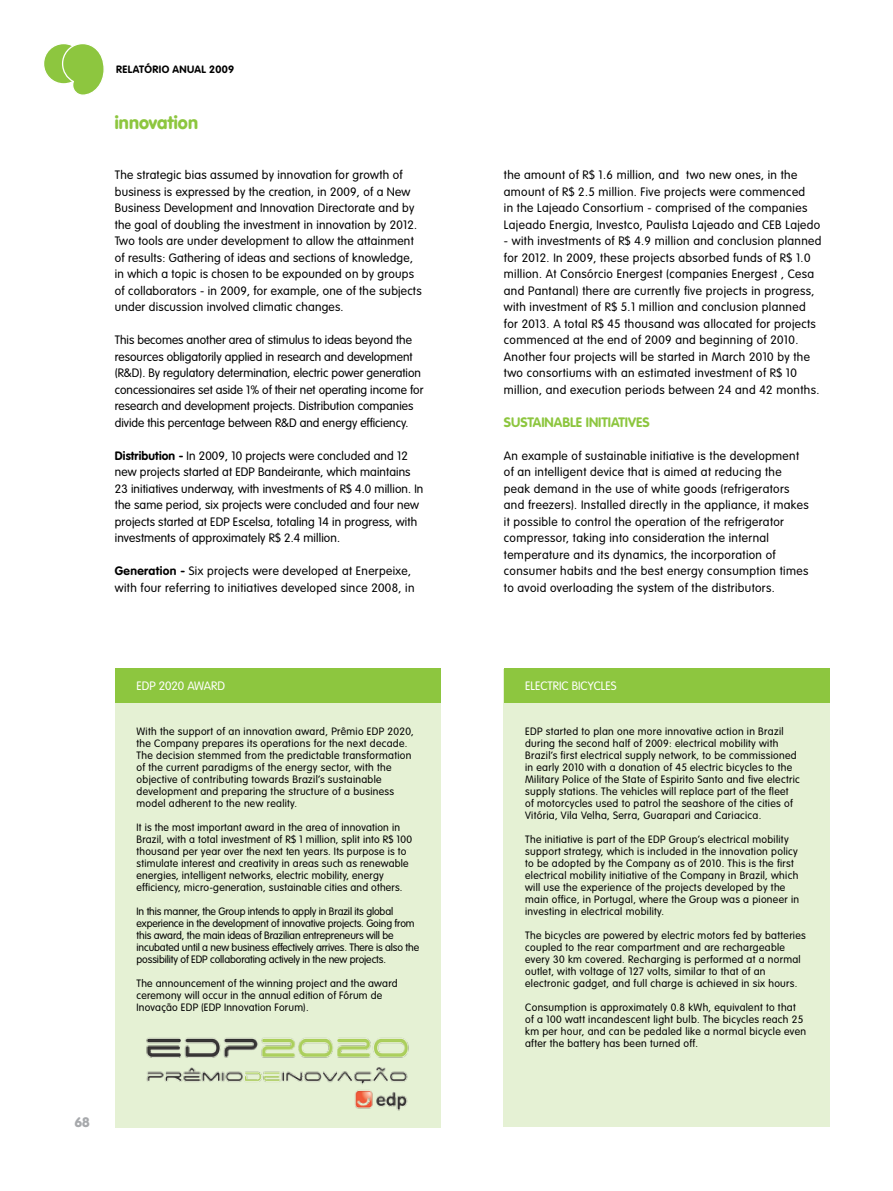
<style>
.page{position:relative;width:893px;height:1191px;background:#fff}
.page>*{position:absolute;margin:0;border:0;box-sizing:border-box;transform-origin:0 0}
.t1{font:900 18px "VAG Rounded";letter-spacing:.005em;color:#8dc63f}
.t2{font:700 13.5px "VAG Rounded";color:#8dc63f}
.t3{font:900 13.5px "VAG Rounded";color:#a7a9ac}
.t4{font:300 12px/16.5px "VAG Rounded";letter-spacing:.03em;color:#000}
.t5{font:300 12px/16.5px "VAG Rounded";color:#000}
.t6{font:300 12px/16.5px "VAG Rounded";letter-spacing:.01em;color:#000}
.t7{font:300 12px "VAG Rounded";color:#fff}
.t8{font:300 10.5px/12px "VAG Rounded";letter-spacing:.03em;color:#000}
.t9{font:300 10.5px/12px "VAG Rounded";letter-spacing:-.01em;color:#000}
.t10{font:700 10.5px "VAG Rounded";letter-spacing:.04em;color:#000}
.s1{font-weight:700}
</style>
<div class="page">
<div style="left:43px;top:43px;width:41px;height:41px;background:#8dc63f;border:1px solid #fff;border-radius:50%"></div>
<svg style="left:61px;top:43px;width:43px;height:52px"></svg>
<div style="left:503px;top:669px;width:326px;height:457px;background:#e5f1d4"></div>
<div style="left:115px;top:703px;width:326px;height:424px;background:#e5f1d4"></div>
<div style="left:115px;top:668px;width:326px;height:35px;background:#8dc63f"></div>
<div style="left:504px;top:668px;width:325px;height:35px;background:#8dc63f"></div>
<img style="left:146px;top:1037px;width:263px;height:74px">
<p class="t10" style="left:116px;top:63px;width:120px">Relatório anual 2009</p>
<h1 class="t1" style="left:115px;top:111px;width:85px">innovation</h1>
<p class="t4" style="left:115px;top:167px;width:308px">The strategic bias assumed by innovation for growth of business is expressed by the creation, in 2009, of a New Business Development and Innovation Directorate and by the goal of doubling the investment in innovation by 2012.<br>Two tools are under development to allow the attainment of results: Gathering of ideas and sections of knowledge, in which a topic is chosen to be expounded on by groups of collaborators - in 2009, for example, one of the subjects under discussion involved climatic changes.</p>
<p class="t5" style="left:115px;top:332px;width:310px">This becomes another area of stimulus to ideas beyond the resources obligatorily applied in research and development (R&amp;D). By regulatory determination, electric power generation concessionaires set aside 1% of their net operating income for research and development projects. Distribution companies divide this percentage between R&amp;D and energy efficiency.</p>
<p class="t6" style="left:115px;top:448px;width:310px"><span class="s1">Distribution -</span> In 2009, 10 projects were concluded and 12 new projects started at EDP Bandeirante, which maintains 23 initiatives underway, with investments of R$ 4.0 million. In the same period, six projects were concluded and four new projects started at EDP Escelsa, totaling 14 in progress, with investments of approximately R$ 2.4 million.</p>
<p class="t4" style="left:115px;top:563px;width:301px"><span class="s1">Generation -</span> Six projects were developed at Enerpeixe, with four referring to initiatives developed since 2008, in</p>
<p class="t7" style="left:137px;top:679px;width:90px">EDP 2020 AWARD</p>
<p class="t8" style="left:137px;top:726px;width:279px">With the support of an innovation award, Prêmio EDP 2020, the Company prepares its operations for the next decade.<br>The decision stemmed from the predictable transformation of the current paradigms of the energy sector, with the objective of contributing towards Brazil’s sustainable development and preparing the structure of a business model adherent to the new reality.</p>
<p class="t8" style="left:137px;top:822px;width:277px">It is the most important award in the area of innovation in Brazil, with a total investment of R$ 1 million, split into R$ 100 thousand per year over the next ten years. Its purpose is to stimulate interest and creativity in areas such as renewable energies, intelligent networks, electric mobility, energy efficiency, micro-generation, sustainable cities and others.</p>
<p class="t9" style="left:137px;top:906px;width:284px">In this manner, the Group intends to apply in Brazil its global experience in the development of innovative projects. Going from this award, the main ideas of Brazilian entrepreneurs will be incubated until a new business effectively arrives. There is also the possibility of EDP collaborating actively in the new projects.</p>
<p class="t8" style="left:137px;top:978px;width:263px">The announcement of the winning project and the award ceremony will occur in the annual edition of Fórum de<br>Inovação EDP (EDP Innovation Forum).</p>
<p class="t3" style="left:75px;top:1113px;width:16px">68</p>
<p class="t4" style="left:504px;top:167px;width:318px">the amount of R$ 1.6 million, and two new ones, in the amount of R$ 2.5 million. Five projects were commenced<br>in the Lajeado Consortium - comprised of the companies Lajeado Energia, Investco, Paulista Lajeado and CEB Lajedo</p>
<p class="t4" style="left:504px;top:233px;width:319px">- with investments of R$ 4.9 million and conclusion planned for 2012. In 2009, these projects absorbed funds of R$ 1.0 million. At Consórcio Energest (companies Energest , Cesa and Pantanal) there are currently five projects in progress, with investment of R$ 5.1 million and conclusion planned for 2013. A total R$ 45 thousand was allocated for projects commenced at the end of 2009 and beginning of 2010.<br>Another four projects will be started in March 2010 by the two consortiums with an estimated investment of R$ 10 million, and execution periods between 24 and 42 months.</p>
<p class="t2" style="left:504px;top:414px;width:32px">SUSTAINA</p>
<p class="t2" style="left:562px;top:414px;width:30px">BLE INITIATI</p>
<p class="t2" style="left:628px;top:414px;width:23px">VES</p>
<p class="t4" style="left:504px;top:448px;width:306px">An example of sustainable initiative is the development of an intelligent device that is aimed at reducing the peak demand in the use of white goods (refrigerators and freezers). Installed directly in the appliance, it makes it possible to control the operation of the refrigerator compressor, taking into consideration the internal temperature and its dynamics, the incorporation of consumer habits and the best energy consumption times to avoid overloading the system of the distributors.</p>
<p class="t7" style="left:525px;top:679px;width:93px">ELECTRIC BICYCLES</p>
<p class="t8" style="left:525px;top:726px;width:276px">EDP started to plan one more innovative action in Brazil during the second half of 2009: electrical mobility with Brazil’s first electrical supply network, to be commissioned in early 2010 with a donation of 45 electric bicycles to the Military Police of the State of Espirito Santo and five electric supply stations. The vehicles will replace part of the fleet of motorcycles used to patrol the seashore of the cities of Vitória, Vila Velha, Serra, Guarapari and Cariacica.</p>
<p class="t8" style="left:525px;top:834px;width:275px">The initiative is part of the EDP Group’s electrical mobility support strategy, which is included in the innovation policy to be adopted by the Company as of 2010. This is the first electrical mobility initiative of the Company in Brazil, which will use the experience of the projects developed by the main office, in Portugal, where the Group was a pioneer in investing in electrical mobility.</p>
<p class="t8" style="left:525px;top:930px;width:282px">The bicycles are powered by electric motors fed by batteries coupled to the rear compartment and are rechargeable every 30 km covered. Recharging is performed at a normal outlet, with voltage of 127 volts, similar to that of an electronic gadget, and full charge is achieved in six hours.</p>
<p class="t8" style="left:525px;top:1002px;width:282px">Consumption is approximately 0.8 kWh, equivalent to that of a 100 watt incandescent light bulb. The bicycles reach 25 km per hour, and can be pedaled like a normal bicycle even after the battery has been turned off.</p>
</div>
